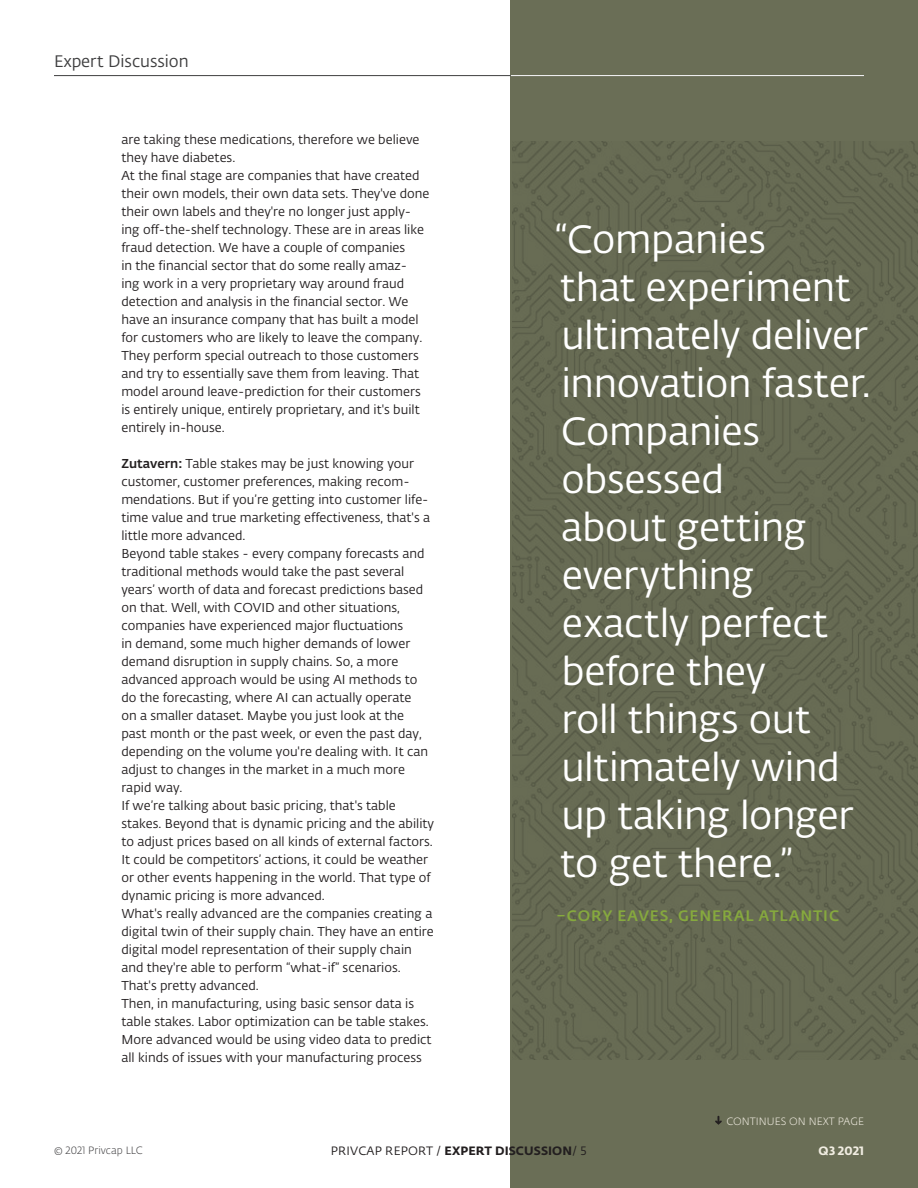
<style>
.page{position:relative;width:918px;height:1188px;background:#fff}
.page>*{position:absolute;margin:0;border:0;box-sizing:border-box;transform-origin:0 0}
.Intro_Style{font:39px/48px "Fedra Sans Alt Pro";letter-spacing:-.01em;color:#fff}
.t1{font:16.5px "Fedra Sans Alt Pro";color:#3e3e3f}
.Quote_Identification{font:500 15px "Fedra Sans Alt Pro";letter-spacing:.06em;color:#86a93e}
.BodyCopy_ParaIndent{font:12.75px/18px "Fedra Sans Alt Pro";color:#231f20}
.t2{font:12px "Fedra Sans Alt Pro";letter-spacing:.01em;color:#231f20}
.BodyCopy_ParaIndent-2{font:700 12px "Fedra Sans Alt Pro";letter-spacing:.015em;color:#f1ede2}
.t3{font:300 10.5px "Fedra Sans Alt Pro";color:#f1ede2}
.t4{font:300 10.5px "Fedra Sans Alt Pro";color:#414042}
.s1{font-weight:500}
.s2{font-weight:700}
</style>
<div class="page">
<div style="left:511px;top:0;width:407px;height:1188px;background:#6a6e56"></div>
<img style="left:513px;top:142px;width:405px;height:918px">
<hr style="left:54px;top:75px;width:810px;height:1px;background:#3e3e3f">
<hr style="left:511px;top:75px;width:353px;height:1px;background:#fff">
<svg style="left:715px;top:1116px;width:7px;height:9px"></svg>
<p class="t1" style="left:54px;top:50px;width:136px">Expert Discussion</p>
<p class="BodyCopy_ParaIndent" style="left:121px;top:130px;width:300px">are taking these medications, therefore we believe they have diabetes.</p>
<p class="BodyCopy_ParaIndent" style="left:121px;top:166px;width:310px">At the final stage are companies that have created their own models, their own data sets. They've done their own labels and they're no longer just apply&shy;ing off-the-shelf technology. These are in areas like fraud detection. We have a couple of companies<br>in the financial sector that do some really amaz-<br>ing work in a very proprietary way around fraud detection and analysis in the financial sector. We have an insurance company that has built a model for customers who are likely to leave the company.<br>They perform special outreach to those customers and try to essentially save them from leaving. That model around leave-prediction for their customers is entirely unique, entirely proprietary, and it's built entirely in-house.</p>
<p class="BodyCopy_ParaIndent" style="left:121px;top:454px;width:310px"><span class="s1">Zutavern:</span> Table stakes may be just knowing your customer, customer preferences, making recom&shy;mendations. But if you’re getting into customer life&shy;time value and true marketing effectiveness, that's a little more advanced.</p>
<p class="BodyCopy_ParaIndent" style="left:121px;top:544px;width:308px">Beyond table stakes - every company forecasts and traditional methods would take the past several years’ worth of data and forecast predictions based on that. Well, with COVID and other situations, companies have experienced major fluctuations<br>in demand, some much higher demands of lower demand disruption in supply chains. So, a more advanced approach would be using AI methods to do the forecasting, where AI can actually operate on a smaller dataset. Maybe you just look at the past month or the past week, or even the past day, depending on the volume you're dealing with. It can adjust to changes in the market in a much more rapid way.</p>
<p class="BodyCopy_ParaIndent" style="left:121px;top:796px;width:314px">If we’re talking about basic pricing, that's table stakes. Beyond that is dynamic pricing and the ability to adjust prices based on all kinds of external factors.<br>It could be competitors’ actions, it could be weather or other events happening in the world. That type of dynamic pricing is more advanced.</p>
<p class="BodyCopy_ParaIndent" style="left:121px;top:904px;width:314px">What's really advanced are the companies creating a digital twin of their supply chain. They have an entire digital model representation of their supply chain and they're able to perform “what-if” scenarios.<br>That's pretty advanced.</p>
<p class="BodyCopy_ParaIndent" style="left:121px;top:994px;width:312px">Then, in manufacturing, using basic sensor data is table stakes. Labor optimization can be table stakes.<br>More advanced would be using video data to predict all kinds of issues with your manufacturing process</p>
<p class="Intro_Style" style="left:555px;top:215px;width:318px">“Companies<br>that experiment ultimately deliver innovation faster.<br>Companies obsessed<br>about getting everything exactly perfect before they<br>roll things out ultimately wind up taking longer to get there.”</p>
<p class="Quote_Identification" style="left:557px;top:904px;width:284px">–CORY EAVES, GENERAL ATLANTIC</p>
<p class="t4" style="left:54px;top:1143px;width:90px">© 2021 Privcap LLC</p>
<p class="t2" style="left:331px;top:1142px;width:257px">PRIVCAP REPORT / <span class="s2">EXPERT DISCUSSION</span>/ 5</p>
<p class="t3" style="left:726px;top:1114px;width:139px">CONTINUES ON NEXT PAGE</p>
<p class="BodyCopy_ParaIndent-2" style="left:819px;top:1141px;width:47px">Q3 2021</p>
</div>
